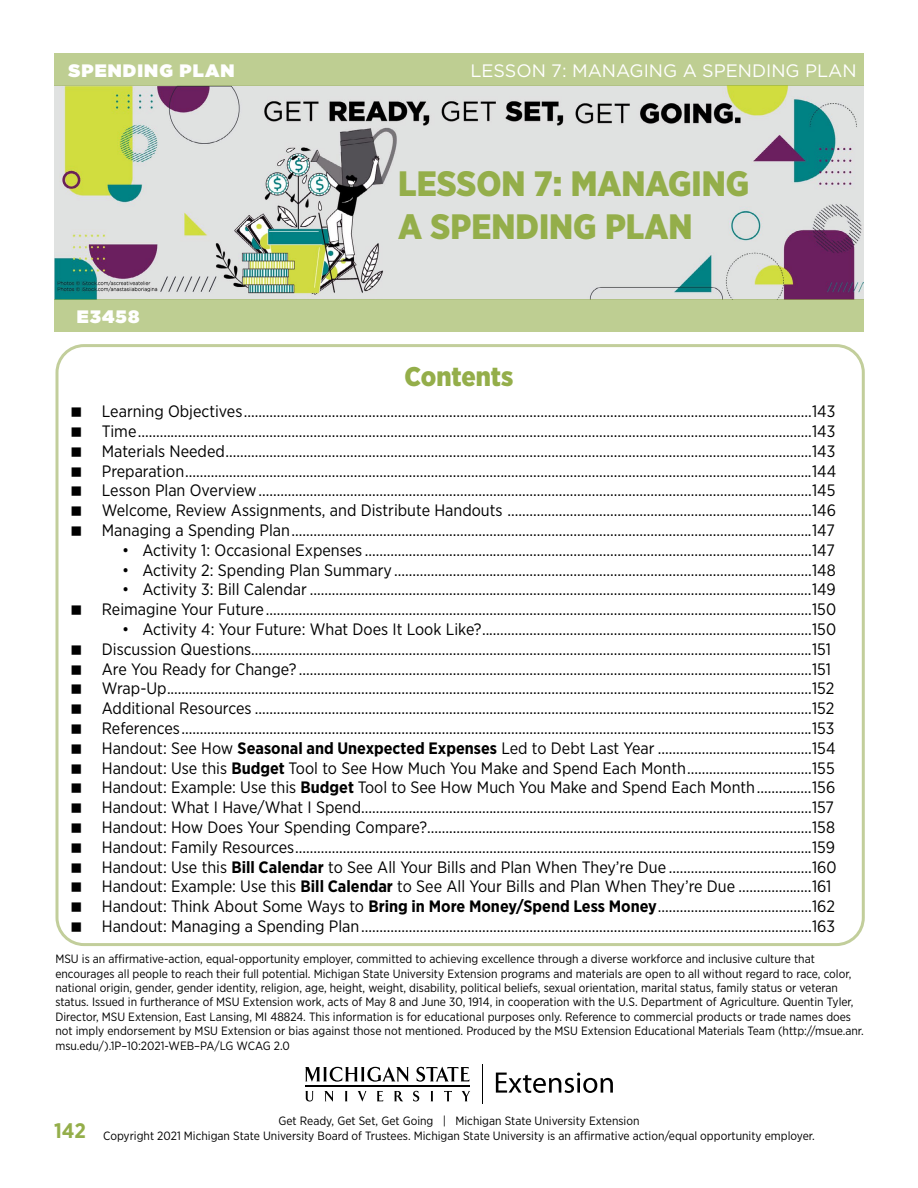
<style>
.page{position:relative;width:918px;height:1188px;background:#fff}
.page>*{position:absolute;margin:0;border:0;box-sizing:border-box;transform-origin:0 0}
.t1{font:900 35.25px/42.3px "Gotham Narrow";color:#94ae4a}
.Subhead1{font:900 27px "Gotham Narrow";color:#94ae4a}
.t2{font:18px "Gotham";color:#fff}
.t3{font:900 18px "Gotham";letter-spacing:.06em;color:#fff}
.t4{font:16.5px "Gotham Narrow";color:#000}
.Ballot_Box_List_2{font:12px/14.4px "Gotham Narrow";color:#000}
.s1{font-weight:700}
.s2{font-weight:700;font-size:21px;color:#94ae4a}
</style>
<div class="page">
<svg style="left:305px;top:1091px;width:8px;height:11px"></svg>
<svg style="left:324px;top:1091px;width:9px;height:11px"></svg>
<svg style="left:345px;top:1091px;width:3px;height:10px"></svg>
<svg style="left:357px;top:1091px;width:10px;height:11px"></svg>
<svg style="left:377px;top:1091px;width:6px;height:10px"></svg>
<svg style="left:394px;top:1091px;width:9px;height:10px"></svg>
<svg style="left:413px;top:1091px;width:6px;height:11px"></svg>
<svg style="left:431px;top:1091px;width:2px;height:10px"></svg>
<svg style="left:444px;top:1091px;width:8px;height:10px"></svg>
<svg style="left:462px;top:1091px;width:8px;height:10px"></svg>
<svg style="left:305px;top:1067px;width:104px;height:15px"></svg>
<svg style="left:417px;top:1067px;width:53px;height:15px"></svg>
<hr style="left:305px;top:1085px;width:165px;height:1px;background:#000">
<svg style="left:496px;top:1073px;width:117px;height:20px"></svg>
<hr style="left:483px;top:1064px;width:1px;height:40px;background:#000">
<img style="left:55px;top:86px;width:809px;height:214px">
<div style="left:56px;top:344px;width:809px;height:602px;border:3px solid #c2ce9b;border-radius:27px"></div>
<div style="left:54px;top:300px;width:810px;height:32px;background:#bece92"></div>
<div style="left:54px;top:53px;width:810px;height:33px;background:#bece92"></div>
<p class="t3" style="left:68px;top:57px;width:168px">SPENDING PLAN</p>
<p class="t2" style="left:470px;top:59px;width:388px">LESSON 7: MANAGING A SPENDING PLAN</p>
<p class="t3" style="left:77px;top:304px;width:64px">E3458</p>
<p class="t1" style="left:398px;top:163px;width:353px">LESSON 7: MANAGING<br>A SPENDING PLAN</p>
<h2 class="Subhead1" style="left:405px;top:359px;width:110px">Contents</h2>
<p class="t4" style="left:102px;top:401px;width:735px">Learning Objectives...........................................................................................................................................................143</p>
<p class="t4" style="left:102px;top:421px;width:735px">Time........................................................................................................................................................................................143</p>
<p class="t4" style="left:102px;top:441px;width:735px">Materials Needed................................................................................................................................................................143</p>
<p class="t4" style="left:102px;top:461px;width:736px">Preparation...........................................................................................................................................................................144</p>
<p class="t4" style="left:102px;top:480px;width:735px">Lesson Plan Overview.......................................................................................................................................................145</p>
<p class="t4" style="left:102px;top:500px;width:736px">Welcome, Review Assignments, and Distribute Handouts ...................................................................................146</p>
<p class="t4" style="left:102px;top:520px;width:734px">Managing a Spending Plan..............................................................................................................................................147</p>
<p class="t4" style="left:122px;top:540px;width:714px">• Activity 1: Occasional Expenses ..........................................................................................................................147</p>
<p class="t4" style="left:122px;top:560px;width:715px">• Activity 2: Spending Plan Summary..................................................................................................................148</p>
<p class="t4" style="left:122px;top:579px;width:715px">• Activity 3: Bill Calendar .........................................................................................................................................149</p>
<p class="t4" style="left:102px;top:599px;width:736px">Reimagine Your Future.....................................................................................................................................................150</p>
<p class="t4" style="left:122px;top:619px;width:716px">• Activity 4: Your Future: What Does It Look Like?..........................................................................................150</p>
<p class="t4" style="left:102px;top:639px;width:731px">Discussion Questions.........................................................................................................................................................151</p>
<p class="t4" style="left:102px;top:659px;width:731px">Are You Ready for Change? ............................................................................................................................................151</p>
<p class="t4" style="left:102px;top:678px;width:734px">Wrap-Up................................................................................................................................................................................152</p>
<p class="t4" style="left:102px;top:698px;width:734px">Additional Resources ........................................................................................................................................................152</p>
<p class="t4" style="left:102px;top:718px;width:734px">References............................................................................................................................................................................153</p>
<p class="t4" style="left:102px;top:738px;width:735px">Handout: See How <span class="s1">Seasonal and Unexpected Expenses</span> Led to Debt Last Year ..........................................154</p>
<p class="t4" style="left:102px;top:758px;width:734px">Handout: Use this <span class="s1">Budget</span> Tool to See How Much You Make and Spend Each Month..................................155</p>
<p class="t4" style="left:102px;top:777px;width:735px">Handout: Example: Use this <span class="s1">Budget</span> Tool to See How Much You Make and Spend Each Month...............156</p>
<p class="t4" style="left:102px;top:797px;width:734px">Handout: What I Have/What I Spend...........................................................................................................................157</p>
<p class="t4" style="left:102px;top:817px;width:735px">Handout: How Does Your Spending Compare?.........................................................................................................158</p>
<p class="t4" style="left:102px;top:837px;width:735px">Handout: Family Resources.............................................................................................................................................159</p>
<p class="t4" style="left:102px;top:857px;width:736px">Handout: Use this <span class="s1">Bill Calendar</span> to See All Your Bills and Plan When They’re Due .......................................160</p>
<p class="t4" style="left:102px;top:876px;width:731px">Handout: Example: Use this <span class="s1">Bill Calendar</span> to See All Your Bills and Plan When They’re Due ....................161</p>
<p class="t4" style="left:102px;top:896px;width:735px">Handout: Think About Some Ways to <span class="s1">Bring in More Money/Spend Less Money</span>..........................................162</p>
<p class="t4" style="left:102px;top:916px;width:735px">Handout: Managing a Spending Plan...........................................................................................................................163</p>
<p class="Ballot_Box_List_2" style="left:55px;top:952px;width:810px">MSU is an affirmative-action, equal-opportunity employer, committed to achieving excellence through a diverse workforce and inclusive culture that encourages all people to reach their full potential. Michigan State University Extension programs and materials are open to all without regard to race, color, national origin, gender, gender identity, religion, age, height, weight, disability, political beliefs, sexual orientation, marital status, family status or veteran status. Issued in furtherance of MSU Extension work, acts of May 8 and June 30, 1914, in cooperation with the U.S. Department of Agriculture. Quentin Tyler, Director, MSU Extension, East Lansing, MI 48824. This information is for educational purposes only. Reference to commercial products or trade names does not imply endorsement by MSU Extension or bias against those not mentioned. Produced by the MSU Extension Educational Materials Team (http://msue.anr. msu.edu/).1P–10:2021-WEB–PA/LG WCAG 2.0</p>
<p class="Ballot_Box_List_2" style="left:54px;top:1114px;width:762px;text-indent:225px">Get Ready, Get Set, Get Going | Michigan State University Extension<br><span class="s2">142</span> Copyright 2021 Michigan State University Board of Trustees. Michigan State University is an affirmative action/equal opportunity employer.</p>
</div>
